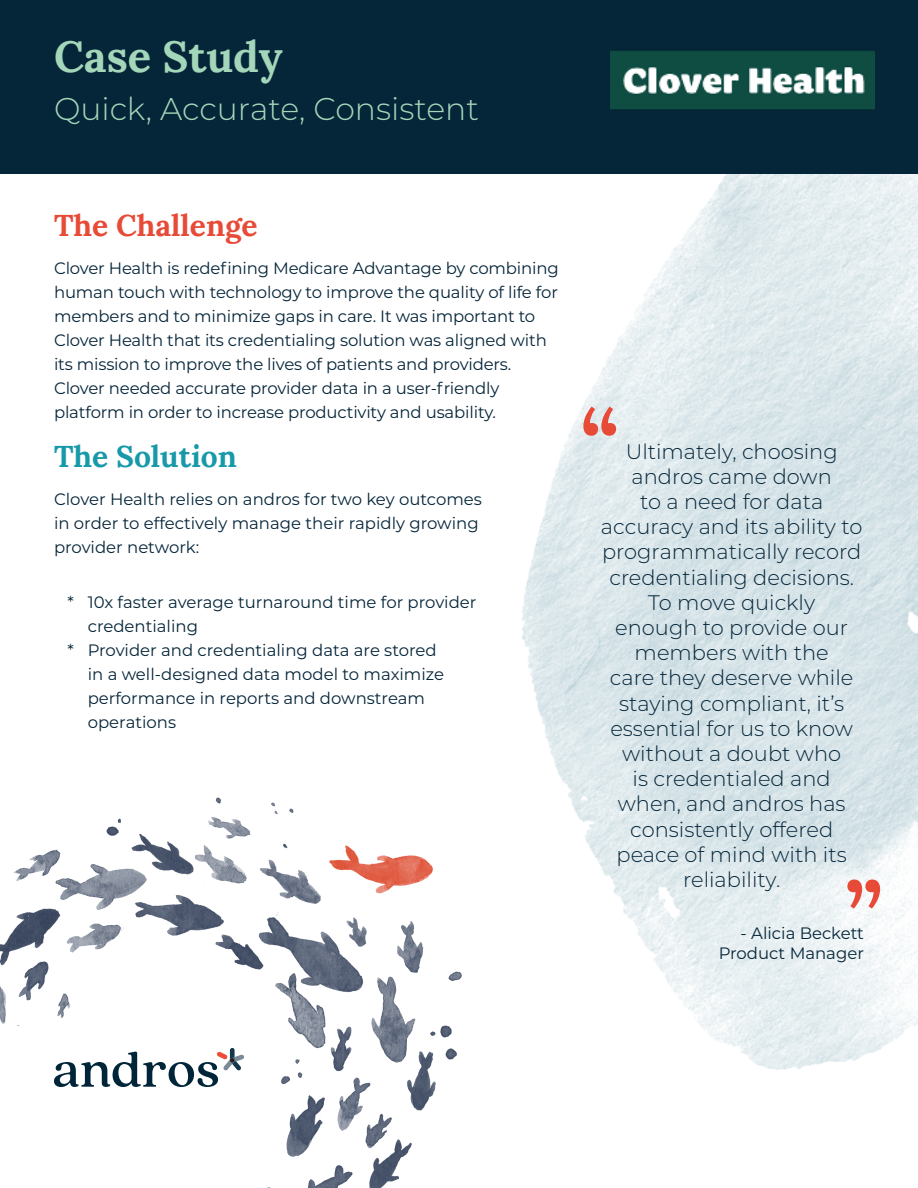
<style>
.page{position:relative;width:918px;height:1188px;background:#fff}
.page>*{position:absolute;margin:0;border:0;box-sizing:border-box;transform-origin:0 0}
.t1{font:700 90px "Lora";color:#e74b37}
.t2{font:700 43.5px "Lora";color:#a4d6b9}
.subtitle{font:300 31.5px "Montserrat";color:#a4d6b9}
.t3{font:700 30px "Lora";color:#e74b37}
.t4{font:700 30px "Lora";color:#1899a9}
.Stat_body{font:300 21px/25.2px "Montserrat";color:#052539;text-align:center}
.t5{font:16.5px/24px "Montserrat";letter-spacing:-.01em;color:#052539}
</style>
<div class="page">
<img style="left:0;top:797px;width:399px;height:391px">
<img style="left:247px;top:173px;width:671px;height:993px">
<div style="left:0;top:0;width:918px;height:173px;background:#052539"></div>
<img style="left:610px;top:50px;width:265px;height:59px">
<div style="left:0;top:1026px;width:244px;height:162px;background:#fff"></div>
<svg style="left:54px;top:1048px;width:190px;height:39px"></svg>
<p class="t2" style="left:54px;top:28px;width:230px">Case Study</p>
<p class="subtitle" style="left:54px;top:87px;width:426px">Quick, Accurate, Consistent</p>
<p class="t3" style="left:54px;top:206px;width:205px">The Challenge</p>
<p class="t5" style="left:54px;top:255px;width:506px">Clover Health is redefining Medicare Advantage by combining human touch with technology to improve the quality of life for members and to minimize gaps in care. It was important to Clover Health that its credentialing solution was aligned with its mission to improve the lives of patients and providers.<br>Clover needed accurate provider data in a user-friendly platform in order to increase productivity and usability.</p>
<p class="t4" style="left:54px;top:437px;width:185px">The Solution</p>
<p class="t5" style="left:54px;top:486px;width:429px">Clover Health relies on andros for two key outcomes in order to effectively manage their rapidly growing provider network:</p>
<p class="t5" style="left:88px;top:589px;width:390px;text-indent:-20px">* 10x faster average turnaround time for provider credentialing</p>
<p class="t5" style="left:88px;top:637px;width:358px;text-indent:-20px">* Provider and credentialing data are stored in a well-designed data model to maximize performance in reports and downstream operations</p>
<p class="t1" style="left:580px;top:384px;width:40px">“</p>
<p class="Stat_body" style="left:601px;top:438px;width:263px">Ultimately, choosing andros came down<br>to a need for data accuracy and its ability to programmatically record credentialing decisions.<br>To move quickly<br>enough to provide our members with the<br>care they deserve while staying compliant, it’s essential for us to know without a doubt who<br>is credentialed and when, and andros has consistently offered peace of mind with its reliability.</p>
<p class="t5" style="left:719px;top:922px;width:147px;line-height:19.8px;text-align:right">- Alicia Beckett<br>Product Manager</p>
<p class="t1" style="left:846px;top:857px;width:38px">”</p>
</div>
